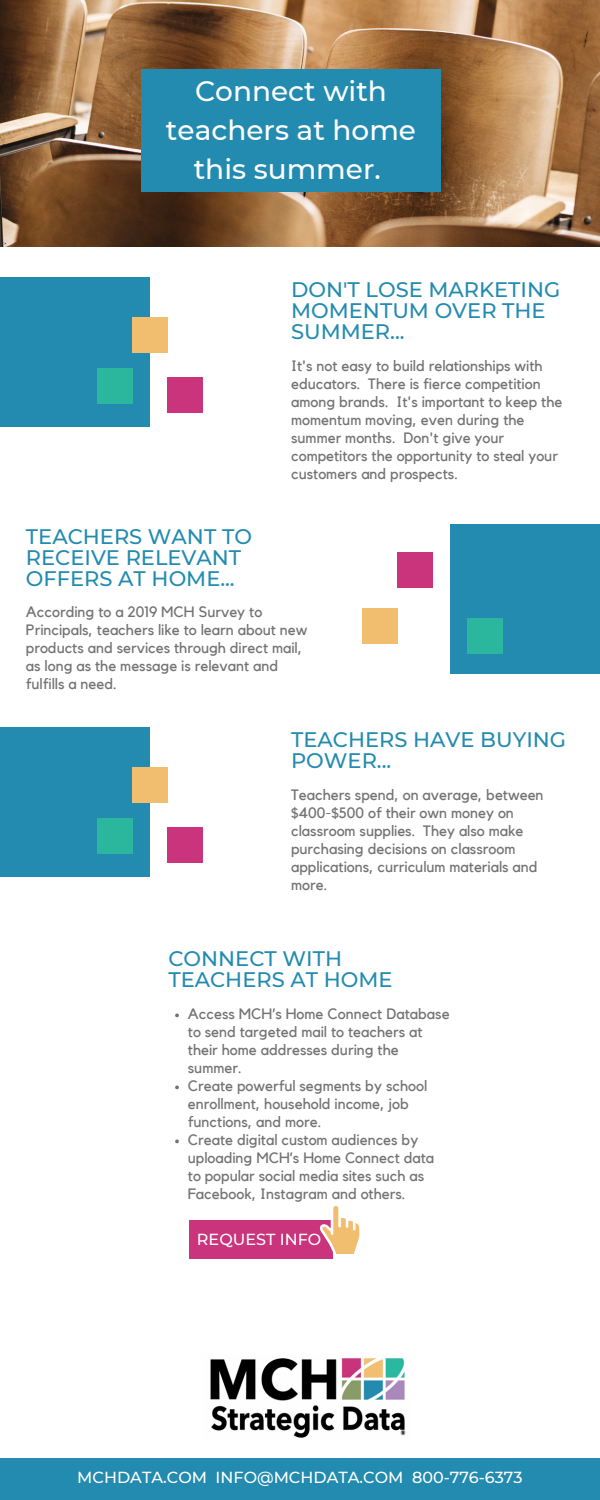
<style>
.page{position:relative;width:600px;height:1500px;background:#fff}
.page>*{position:absolute;margin:0;border:0;box-sizing:border-box;transform-origin:0 0}
.t1{font:700 60px "Kollektif";color:#fff}
.t2{font:500 28px/39px "Montserrat";color:#fff;text-align:center}
.t3{font:500 21px/21px "Montserrat";color:#238baf}
.t4{font:500 16px "Montserrat";color:#fff}
.t5{font:15px/18px "Kollektif";color:#737373}
</style>
<div class="page">
<div style="left:0;top:1458px;width:600px;height:42px;background:#238baf"></div>
<img style="left:0;top:0;width:600px;height:247px">
<div style="left:142px;top:70px;width:299px;height:122px;background:#238baf"></div>
<div style="left:0;top:277px;width:149px;height:150px;background:#238baf"></div>
<div style="left:132px;top:317px;width:35px;height:35px;background:#f0be6e"></div>
<div style="left:97px;top:368px;width:35px;height:35px;background:#2ab79d"></div>
<div style="left:167px;top:377px;width:35px;height:36px;background:#c9347c"></div>
<div style="left:451px;top:524px;width:149px;height:150px;background:#238baf"></div>
<div style="left:362px;top:609px;width:35px;height:35px;background:#f0be6e"></div>
<div style="left:467px;top:618px;width:35px;height:35px;background:#2ab79d"></div>
<div style="left:397px;top:553px;width:35px;height:35px;background:#c9347c"></div>
<div style="left:0;top:727px;width:149px;height:150px;background:#238baf"></div>
<div style="left:132px;top:767px;width:35px;height:35px;background:#f0be6e"></div>
<div style="left:97px;top:818px;width:35px;height:35px;background:#2ab79d"></div>
<div style="left:167px;top:827px;width:35px;height:36px;background:#c9347c"></div>
<img style="left:210px;top:1358px;width:196px;height:80px">
<svg style="left:175px;top:1014px;width:4px;height:3px"></svg>
<svg style="left:175px;top:1086px;width:4px;height:3px"></svg>
<svg style="left:175px;top:1140px;width:4px;height:3px"></svg>
<div style="left:189px;top:1220px;width:143px;height:39px;background:#c9347c"></div>
<svg style="left:320px;top:1205px;width:40px;height:52px"></svg>
<h2 class="t2" style="left:166px;top:71px;width:252px">Connect with teachers at home this summer.</h2>
<h1 class="t1" style="left:66px;top:137px;width:319px">BUTTERFLY</h1>
<h3 class="t3" style="left:291px;top:279px;width:271px">DON'T LOSE MARKETING<br>MOMENTUM OVER THE<br>SUMMER...</h3>
<p class="t5" style="left:291px;top:357px;width:273px">It's not easy to build relationships with educators. There is fierce competition among brands. It's important to keep the momentum moving, even during the summer months. Don't give your competitors the opportunity to steal your customers and prospects.</p>
<h3 class="t3" style="left:26px;top:526px;width:228px">TEACHERS WANT TO<br>RECEIVE RELEVANT<br>OFFERS AT HOME...</h3>
<p class="t5" style="left:26px;top:604px;width:283px">According to a 2019 MCH Survey to Principals, teachers like to learn about new products and services through direct mail, as long as the message is relevant and fulfills a need.</p>
<h3 class="t3" style="left:291px;top:729px;width:276px">TEACHERS HAVE BUYING<br>POWER...</h3>
<p class="t5" style="left:291px;top:786px;width:254px">Teachers spend, on average, between $400-$500 of their own money on classroom supplies. They also make purchasing decisions on classroom applications, curriculum materials and more.</p>
<h3 class="t3" style="left:168px;top:948px;width:226px">CONNECT WITH<br>TEACHERS AT HOME</h3>
<p class="t5" style="left:188px;top:1005px;width:263px">Access MCH’s Home Connect Database to send targeted mail to teachers at their home addresses during the summer.<br>Create powerful segments by school enrollment, household income, job functions, and more.<br>Create digital custom audiences by uploading MCH’s Home Connect data to popular social media sites such as<br>Facebook, Instagram and others.</p>
<p class="t4" style="left:197px;top:1230px;width:126px">REQUEST INFO</p>
<p class="t4" style="left:77px;top:1468px;width:447px">MCHDATA.COM INFO@MCHDATA.COM 800-776-6373</p>
</div>
